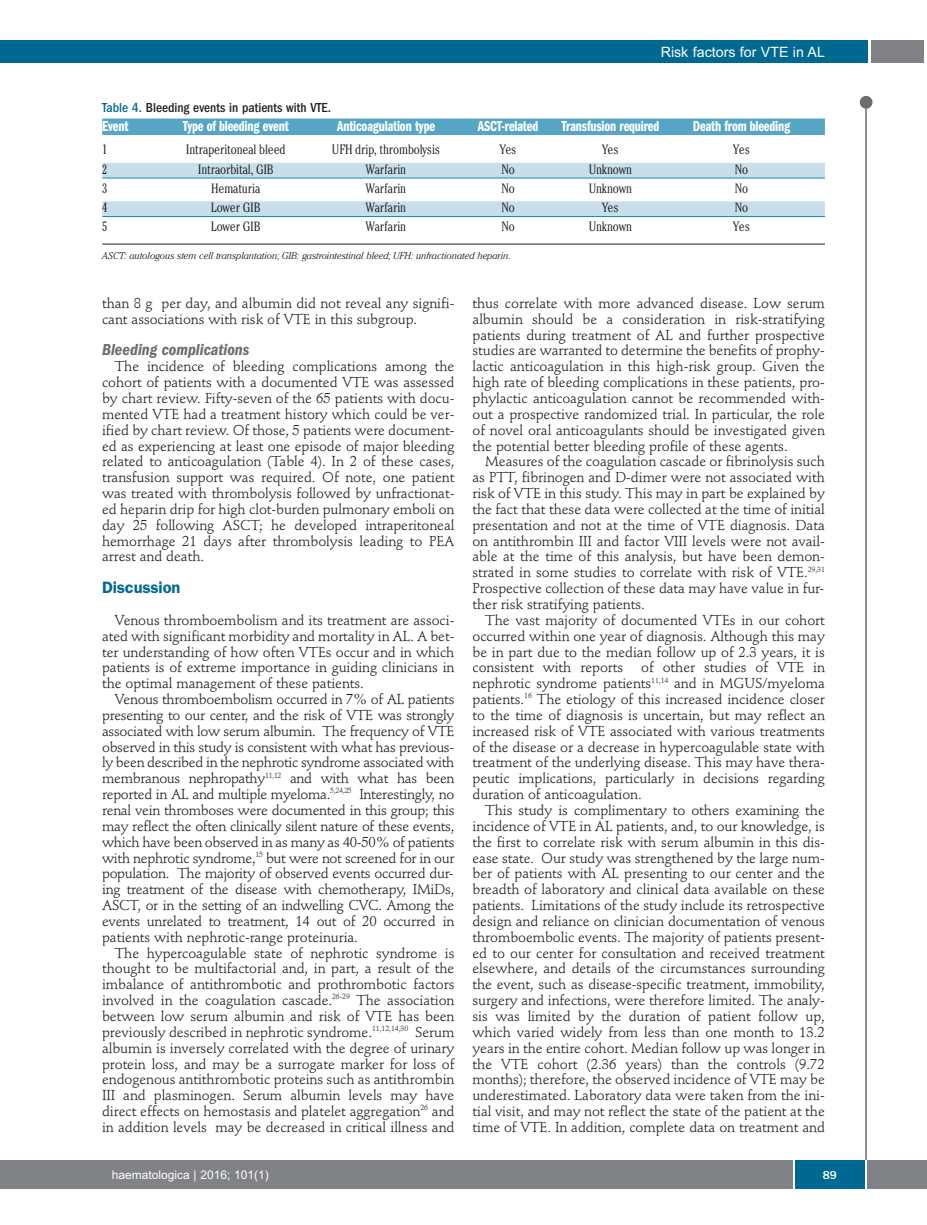
<style>
.page{position:relative;width:927px;height:1225px;background:#fff}
.page>*{position:absolute;margin:0;border:0;box-sizing:border-box;transform-origin:0 0}
.t1{font:italic 600 condensed 16.5px "Franklin Gothic";color:#6c6d70}
.t2{font:600 16.5px "Franklin Gothic";letter-spacing:-.01em;color:#006991}
.t3{font:15px "Franklin Gothic Demi Cmpr";letter-spacing:-.01em;color:#fff}
.t4{font:14.25px/15.9px "Stempel Schneidler";letter-spacing:-.005em;color:#231f20;text-align:justify}
.t5{font:14.25px "Arial";color:#fff}
.t6{font:300 condensed 13.5px "Cheltenham";letter-spacing:-.01em;color:#231f20}
.t7{font:500 condensed 13.5px "Franklin Gothic";color:#231f20}
.t8{font:12px "Arial";color:#fff}
.t9{font:500 12px "Franklin Gothic";color:#fff}
.t10{font:italic 300 9.75px "Cheltenham";color:#231f20}
.s1{color:#006991}
</style>
<div class="page">
<div style="left:860px;top:96px;width:12px;height:13px;background:#6c6d70;border-radius:50%"></div>
<hr style="left:865px;top:98px;width:2px;height:1062px;background:#6c6d70">
<div style="left:871px;top:40px;width:52px;height:22px;background:#808285"></div>
<div style="left:18px;top:40px;width:849px;height:22px;background:#006991"></div>
<div style="left:17px;top:1160px;width:910px;height:28px;background:#808285"></div>
<div style="left:795px;top:1160px;width:70px;height:28px;background:#006991"></div>
<hr style="left:793px;top:1160px;width:2px;height:28px;background:#fff">
<hr style="left:865px;top:1160px;width:2px;height:28px;background:#fff">
<div style="left:0;top:40px;width:19px;height:22px;background:#006991"></div>
<div style="left:0;top:1160px;width:18px;height:28px;background:#808285"></div>
<div style="left:102px;top:118px;width:723px;height:17px;background:#56a5c4"></div>
<div style="left:102px;top:163px;width:723px;height:15px;background:#c6dfeb"></div>
<hr style="left:102px;top:178px;width:723px;height:1px;background:#0d8aaf">
<div style="left:102px;top:201px;width:723px;height:15px;background:#c6dfeb"></div>
<hr style="left:102px;top:216px;width:723px;height:1px;background:#0d8aaf">
<hr style="left:102px;top:244px;width:723px;height:1px;background:#231f20">
<p class="t5" style="left:661px;top:44px;width:166px">Risk factors for VTE in AL</p>
<p class="t7" style="left:102px;top:102px;width:230px"><span class="s1">Table 4.</span> Bleeding events in patients with VTE.</p>
<p class="t3" style="left:102px;top:121px;width:28px">Event</p>
<p class="t3" style="left:183px;top:121px;width:108px">Type of bleeding event</p>
<p class="t3" style="left:337px;top:121px;width:99px">Anticoagulation type</p>
<p class="t3" style="left:478px;top:121px;width:62px">ASCT-related</p>
<p class="t3" style="left:561px;top:121px;width:99px">Transfusion required</p>
<p class="t3" style="left:693px;top:121px;width:99px">Death from bleeding</p>
<p class="t6" style="left:102px;top:145px;width:7px">1</p>
<p class="t6" style="left:186px;top:145px;width:101px">Intraperitoneal bleed</p>
<p class="t6" style="left:332px;top:145px;width:110px">UFH drip, thrombolysis</p>
<p class="t6" style="left:500px;top:145px;width:18px">Yes</p>
<p class="t6" style="left:602px;top:145px;width:18px">Yes</p>
<p class="t6" style="left:733px;top:145px;width:18px">Yes</p>
<p class="t6" style="left:102px;top:164px;width:7px">2</p>
<p class="t6" style="left:198px;top:164px;width:77px">Intraorbital, GIB</p>
<p class="t6" style="left:366px;top:164px;width:42px">Warfarin</p>
<p class="t6" style="left:501px;top:164px;width:15px">No</p>
<p class="t6" style="left:589px;top:164px;width:45px">Unknown</p>
<p class="t6" style="left:735px;top:164px;width:15px">No</p>
<p class="t6" style="left:102px;top:183px;width:7px">3</p>
<p class="t6" style="left:211px;top:183px;width:51px">Hematuria</p>
<p class="t6" style="left:366px;top:183px;width:42px">Warfarin</p>
<p class="t6" style="left:501px;top:183px;width:15px">No</p>
<p class="t6" style="left:589px;top:183px;width:45px">Unknown</p>
<p class="t6" style="left:735px;top:183px;width:15px">No</p>
<p class="t6" style="left:102px;top:203px;width:7px">4</p>
<p class="t6" style="left:211px;top:203px;width:51px">Lower GIB</p>
<p class="t6" style="left:366px;top:203px;width:42px">Warfarin</p>
<p class="t6" style="left:501px;top:203px;width:15px">No</p>
<p class="t6" style="left:602px;top:203px;width:18px">Yes</p>
<p class="t6" style="left:735px;top:203px;width:15px">No</p>
<p class="t6" style="left:102px;top:222px;width:7px">5</p>
<p class="t6" style="left:211px;top:222px;width:51px">Lower GIB</p>
<p class="t6" style="left:366px;top:222px;width:42px">Warfarin</p>
<p class="t6" style="left:501px;top:222px;width:15px">No</p>
<p class="t6" style="left:589px;top:222px;width:45px">Unknown</p>
<p class="t6" style="left:733px;top:222px;width:18px">Yes</p>
<p class="t10" style="left:102px;top:252px;width:410px">ASCT: autologous stem cell transplantation; GIB: gastrointestinal bleed; UFH: unfractionated heparin.</p>
<p class="t4" style="left:102px;top:296px;width:354px">than 8 g per day, and albumin did not reveal any signifi&shy;cant associations with risk of VTE in this subgroup.</p>
<p class="t1" style="left:102px;top:344px;width:149px">Bleeding complications</p>
<p class="t4" style="left:102px;top:360px;width:354px;text-indent:13px">The incidence of bleeding complications among the cohort of patients with a documented VTE was assessed by chart review. Fifty-seven of the 65 patients with docu&shy;mented VTE had a treatment history which could be ver&shy;ified by chart review. Of those, 5 patients were document&shy;ed as experiencing at least one episode of major bleeding related to anticoagulation (Table 4). In 2 of these cases, transfusion support was required. Of note, one patient was treated with thrombolysis followed by unfractionat&shy;ed heparin drip for high clot-burden pulmonary emboli on day 25 following ASCT; he developed intraperitoneal hemorrhage 21 days after thrombolysis leading to PEA arrest and death.</p>
<p class="t2" style="left:102px;top:582px;width:80px">Discussion</p>
<p class="t4" style="left:102px;top:613px;width:354px;text-indent:13px">Venous thromboembolism and its treatment are associ&shy;ated with significant morbidity and mortality in AL. A bet&shy;ter understanding of how often VTEs occur and in which patients is of extreme importance in guiding clinicians in the optimal management of these patients.</p>
<p class="t4" style="left:102px;top:692px;width:354px;text-indent:13px">Venous thromboembolism occurred in 7% of AL patients presenting to our center, and the risk of VTE was strongly associated with low serum albumin. The frequency of VTE observed in this study is consistent with what has previous&shy;ly been described in the nephrotic syndrome associated with membranous nephropathy<sup>11,12</sup> and with what has been reported in AL and multiple myeloma.<sup>5,24,25</sup> Interestingly, no renal vein thromboses were documented in this group; this may reflect the often clinically silent nature of these events, which have been observed in as many as 40-50% of patients with nephrotic syndrome,<sup>15</sup> but were not screened for in our population. The majority of observed events occurred dur&shy;ing treatment of the disease with chemotherapy, IMiDs, ASCT, or in the setting of an indwelling CVC. Among the events unrelated to treatment, 14 out of 20 occurred in patients with nephrotic-range proteinuria.</p>
<p class="t4" style="left:102px;top:946px;width:354px;text-indent:13px">The hypercoagulable state of nephrotic syndrome is thought to be multifactorial and, in part, a result of the imbalance of antithrombotic and prothrombotic factors involved in the coagulation cascade.<sup>26-29</sup> The association between low serum albumin and risk of VTE has been previously described in nephrotic syndrome.<sup>11,12,14,30</sup> Serum albumin is inversely correlated with the degree of urinary protein loss, and may be a surrogate marker for loss of endogenous antithrombotic proteins such as antithrombin III and plasminogen. Serum albumin levels may have direct effects on hemostasis and platelet aggregation<sup>26</sup> and in addition levels may be decreased in critical illness and</p>
<p class="t4" style="left:472px;top:296px;width:354px">thus correlate with more advanced disease. Low serum albumin should be a consideration in risk-stratifying patients during treatment of AL and further prospective studies are warranted to determine the benefits of prophy&shy;lactic anticoagulation in this high-risk group. Given the high rate of bleeding complications in these patients, pro&shy;phylactic anticoagulation cannot be recommended with&shy;out a prospective randomized trial. In particular, the role of novel oral anticoagulants should be investigated given the potential better bleeding profile of these agents.</p>
<p class="t4" style="left:472px;top:455px;width:354px;text-indent:13px">Measures of the coagulation cascade or fibrinolysis such as PTT, fibrinogen and D-dimer were not associated with risk of VTE in this study. This may in part be explained by the fact that these data were collected at the time of initial presentation and not at the time of VTE diagnosis. Data on antithrombin III and factor VIII levels were not avail&shy;able at the time of this analysis, but have been demon&shy;strated in some studies to correlate with risk of VTE.<sup>29,31<br></sup>Prospective collection of these data may have value in fur&shy;ther risk stratifying patients.</p>
<p class="t4" style="left:472px;top:613px;width:354px;text-indent:13px">The vast majority of documented VTEs in our cohort occurred within one year of diagnosis. Although this may be in part due to the median follow up of 2.3 years, it is consistent with reports</p>
<p class="t4" style="left:472px;top:661px;width:354px;text-indent:169px">of other studies of VTE in nephrotic syndrome patients<sup>11,14</sup> and in MGUS/myeloma patients.<sup>16</sup> The etiology of this increased incidence closer to the time of diagnosis is uncertain, but may reflect an increased risk of VTE associated with various treatments of the disease or a decrease in hypercoagulable state with treatment of the underlying disease. This may have thera&shy;peutic implications, particularly in decisions regarding duration of anticoagulation.</p>
<p class="t4" style="left:472px;top:803px;width:354px;text-indent:13px">This study is complimentary to others examining the incidence of VTE in AL patients, and, to our knowledge, is the first to correlate risk with serum albumin in this dis&shy;ease state. Our study was strengthened by the large num&shy;ber of patients with AL presenting to our center and the breadth of laboratory and clinical data available on these patients. Limitations of the study include its retrospective design and reliance on clinician documentation of venous thromboembolic events. The majority of patients present&shy;ed to our center for consultation and received treatment elsewhere, and details of the circumstances surrounding the event, such as disease-specific treatment, immobility, surgery and infections, were therefore limited. The analy&shy;sis was limited by the duration of patient follow up, which varied widely from less than one month to 13.2 years in the entire cohort. Median follow up was longer in the VTE cohort (2.36 years) than the controls (9.72 months); therefore, the observed incidence of VTE may be underestimated. Laboratory data were taken from the ini&shy;tial visit, and may not reflect the state of the patient at the time of VTE. In addition, complete data on treatment and</p>
<p class="t8" style="left:112px;top:1167px;width:158px">haematologica | 2016; 101(1)</p>
<p class="t9" style="left:823px;top:1167px;width:16px">89</p>
</div>
